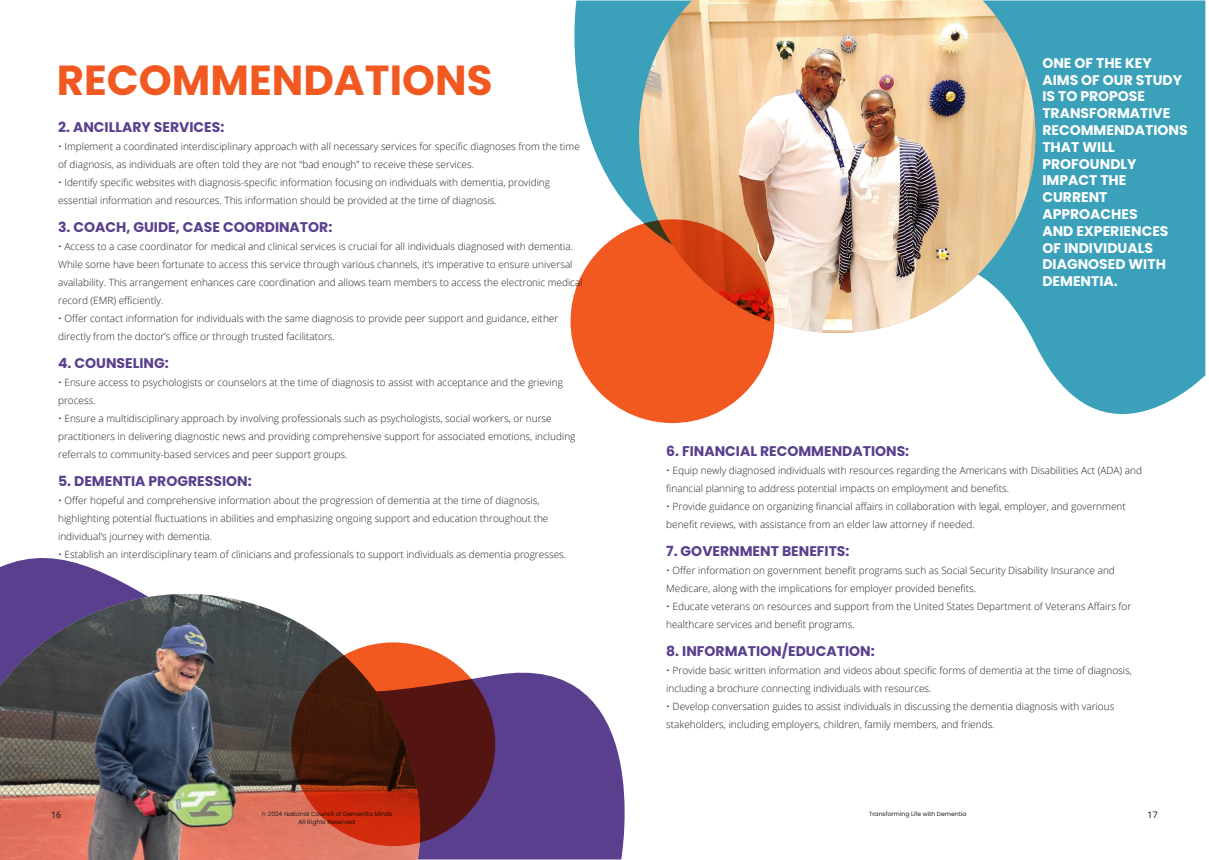
<style>
.page{position:relative;width:1209px;height:860px;background:#fff}
.page>*{position:absolute;margin:0;border:0;box-sizing:border-box;transform-origin:0 0}
.t1{font:700 42px "Poppins";color:#f15921}
.t2{font:700 14px/16.8px "Poppins";color:#fff}
.t3{font:700 14px "Poppins";color:#593f8e}
.t4{font:300 10px/18px "Open Sans";color:#231f20}
.t5{font:9px "Roboto";color:#231f20}
.t6{font:6px "Poppins";letter-spacing:.005em;color:#231f20}
</style>
<div class="page">
<svg style="left:0;top:558px;width:625px;height:301px"></svg>
<svg style="left:573px;top:0;width:632px;height:423px;fill:#3ba1bb"></svg>
<img style="left:639px;top:0;width:396px;height:333px">
<svg style="left:0;top:574px;width:440px;height:286px"></svg>
<img style="left:0;top:594px;width:431px;height:266px">
<svg style="left:570px;top:219px;width:204px;height:204px;background:#e9541f"></svg>
<svg style="left:291px;top:642px;width:204px;height:204px;background:#732210"></svg>
<h1 class="t1" style="left:57px;top:56px;width:437px">RECOMMENDATIONS</h1>
<h2 class="t2" style="left:1042px;top:55px;width:147px">ONE OF THE KEY<br>AIMS OF OUR STUDY<br>IS TO PROPOSE<br>TRANSFORMATIVE<br>RECOMMENDATIONS<br>THAT WILL<br>PROFOUNDLY<br>IMPACT THE<br>CURRENT<br>APPROACHES<br>AND EXPERIENCES<br>OF INDIVIDUALS<br>DIAGNOSED WITH<br>DEMENTIA.</h2>
<h2 class="t3" style="left:58px;top:119px;width:168px">2. ANCILLARY SERVICES:</h2>
<p class="t4" style="left:58px;top:137px;width:523px">• Implement a coordinated interdisciplinary approach with all necessary services for specific diagnoses from the time of diagnosis, as individuals are often told they are not “bad enough” to receive these services.</p>
<p class="t4" style="left:58px;top:173px;width:493px">• Identify specific websites with diagnosis-specific information focusing on individuals with dementia, providing essential information and resources. This information should be provided at the time of diagnosis.</p>
<h2 class="t3" style="left:58px;top:219px;width:276px">3. COACH, GUIDE, CASE COORDINATOR:</h2>
<p class="t4" style="left:58px;top:237px;width:526px">• Access to a case coordinator for medical and clinical services is crucial for all individuals diagnosed with dementia.<br>While some have been fortunate to access this service through various channels, it’s imperative to ensure universal availability. This arrangement enhances care coordination and allows team members to access the electronic medical record (EMR) efficiently.</p>
<p class="t4" style="left:58px;top:309px;width:501px">• Offer contact information for individuals with the same diagnosis to provide peer support and guidance, either directly from the doctor’s office or through trusted facilitators.</p>
<h2 class="t3" style="left:58px;top:355px;width:112px">4. COUNSELING:</h2>
<p class="t4" style="left:58px;top:373px;width:506px">• Ensure access to psychologists or counselors at the time of diagnosis to assist with acceptance and the grieving process.</p>
<p class="t4" style="left:58px;top:409px;width:519px">• Ensure a multidisciplinary approach by involving professionals such as psychologists, social workers, or nurse practitioners in delivering diagnostic news and providing comprehensive support for associated emotions, including referrals to community-based services and peer support groups.</p>
<h2 class="t3" style="left:58px;top:473px;width:195px">5. DEMENTIA PROGRESSION:</h2>
<p class="t4" style="left:58px;top:491px;width:492px">• Offer hopeful and comprehensive information about the progression of dementia at the time of diagnosis, highlighting potential fluctuations in abilities and emphasizing ongoing support and education throughout the individual’s journey with dementia.</p>
<p class="t4" style="left:58px;top:545px;width:509px">• Establish an interdisciplinary team of clinicians and professionals to support individuals as dementia progresses.</p>
<h2 class="t3" style="left:666px;top:443px;width:244px">6. FINANCIAL RECOMMENDATIONS:</h2>
<p class="t4" style="left:666px;top:461px;width:477px">• Equip newly diagnosed individuals with resources regarding the Americans with Disabilities Act (ADA) and financial planning to address potential impacts on employment and benefits.</p>
<p class="t4" style="left:666px;top:497px;width:461px">• Provide guidance on organizing financial affairs in collaboration with legal, employer, and government benefit reviews, with assistance from an elder law attorney if needed.</p>
<h2 class="t3" style="left:666px;top:543px;width:185px">7. GOVERNMENT BENEFITS:</h2>
<p class="t4" style="left:666px;top:561px;width:450px">• Offer information on government benefit programs such as Social Security Disability Insurance and<br>Medicare, along with the implications for employer provided benefits.</p>
<p class="t4" style="left:666px;top:597px;width:466px">• Educate veterans on resources and support from the United States Department of Veterans Affairs for healthcare services and benefit programs.</p>
<h2 class="t3" style="left:666px;top:643px;width:210px">8. INFORMATION/EDUCATION:</h2>
<p class="t4" style="left:666px;top:661px;width:467px">• Provide basic written information and videos about specific forms of dementia at the time of diagnosis, including a brochure connecting individuals with resources.</p>
<p class="t4" style="left:666px;top:697px;width:449px">• Develop conversation guides to assist individuals in discussing the dementia diagnosis with various stakeholders, including employers, children, family members, and friends.</p>
<p class="t5" style="left:51px;top:808px;width:12px">16</p>
<p class="t5" style="left:1147px;top:808px;width:12px">17</p>
<p class="t6" style="left:261px;top:811px;width:132px">© 2024 National Council of Dementia Minds</p>
<p class="t6" style="left:869px;top:811px;width:99px">Transforming Life with Dementia</p>
<p class="t6" style="left:298px;top:818px;width:58px">All Rights Reserved</p>
</div>
